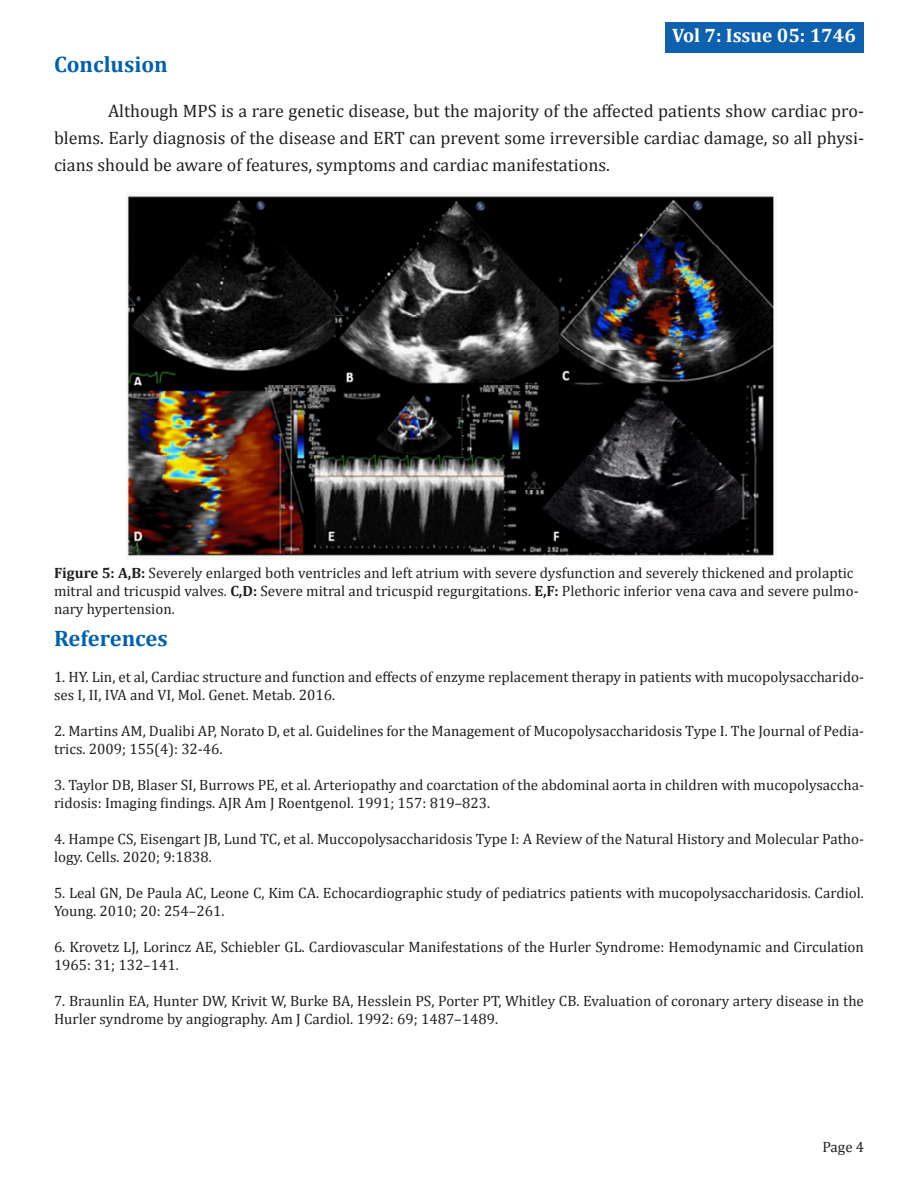
<style>
.page{position:relative;width:918px;height:1188px;background:#fff}
.page>*{position:absolute;margin:0;border:0;box-sizing:border-box;transform-origin:0 0}
.t1{font:700 22.5px "Cambria";color:#0061af}
.t2{font:700 19.5px "Cambria";color:#fff}
.t3{font:18px/27px "Cambria";color:#231f20;text-align:justify}
.t4{font:15px/18px "Cambria";color:#231f20}
.s1{font-weight:700}
</style>
<div class="page">
<div style="left:666px;top:22px;width:198px;height:30px;background:#0d61af"></div>
<img style="left:127px;top:196px;width:647px;height:363px">
<p class="t2" style="left:672px;top:22px;width:185px">Vol 7: Issue 05: 1746</p>
<p class="t1" style="left:54px;top:48px;width:115px">Conclusion</p>
<p class="t3" style="left:54px;top:97px;width:811px;text-indent:54px">Although MPS is a rare genetic disease, but the majority of the affected patients show cardiac pro&shy;blems. Early diagnosis of the disease and ERT can prevent some irreversible cardiac damage, so all physi&shy;cians should be aware of features, symptoms and cardiac manifestations.</p>
<p class="t4" style="left:54px;top:564px;width:806px"><span class="s1">Figure 5: A,B:</span> Severely enlarged both ventricles and left atrium with severe dysfunction and severely thickened and prolaptic mitral and tricuspid valves. <span class="s1">C,D:</span> Severe mitral and tricuspid regurgitations. <span class="s1">E,F:</span> Plethoric inferior vena cava and severe pulmo&shy;nary hypertension.</p>
<p class="t1" style="left:54px;top:623px;width:115px">References</p>
<p class="t4" style="left:54px;top:668px;width:811px">1. HY. Lin, et al, Cardiac structure and function and effects of enzyme replacement therapy in patients with mucopolysaccharido&shy;ses I, II, IVA and VI, Mol. Genet. Metab. 2016.</p>
<p class="t4" style="left:54px;top:722px;width:811px">2. Martins AM, Dualibi AP, Norato D, et al. Guidelines for the Management of Mucopolysaccharidosis Type I. The Journal of Pedia&shy;trics. 2009; 155(4): 32-46.</p>
<p class="t4" style="left:54px;top:776px;width:811px">3. Taylor DB, Blaser SI, Burrows PE, et al. Arteriopathy and coarctation of the abdominal aorta in children with mucopolysaccha&shy;ridosis: Imaging findings. AJR Am J Roentgenol. 1991; 157: 819–823.</p>
<p class="t4" style="left:54px;top:830px;width:811px">4. Hampe CS, Eisengart JB, Lund TC, et al. Muccopolysaccharidosis Type I: A Review of the Natural History and Molecular Patho&shy;logy. Cells. 2020; 9:1838.</p>
<p class="t4" style="left:54px;top:884px;width:811px">5. Leal GN, De Paula AC, Leone C, Kim CA. Echocardiographic study of pediatrics patients with mucopolysaccharidosis. Cardiol.<br>Young. 2010; 20: 254–261.</p>
<p class="t4" style="left:54px;top:938px;width:811px">6. Krovetz LJ, Lorincz AE, Schiebler GL. Cardiovascular Manifestations of the Hurler Syndrome: Hemodynamic and Circulation<br>1965: 31; 132–141.</p>
<p class="t4" style="left:54px;top:992px;width:811px">7. Braunlin EA, Hunter DW, Krivit W, Burke BA, Hesslein PS, Porter PT, Whitley CB. Evaluation of coronary artery disease in the<br>Hurler syndrome by angiography. Am J Cardiol. 1992: 69; 1487–1489.</p>
<p class="t4" style="left:822px;top:1138px;width:43px">Page 4</p>
</div>
